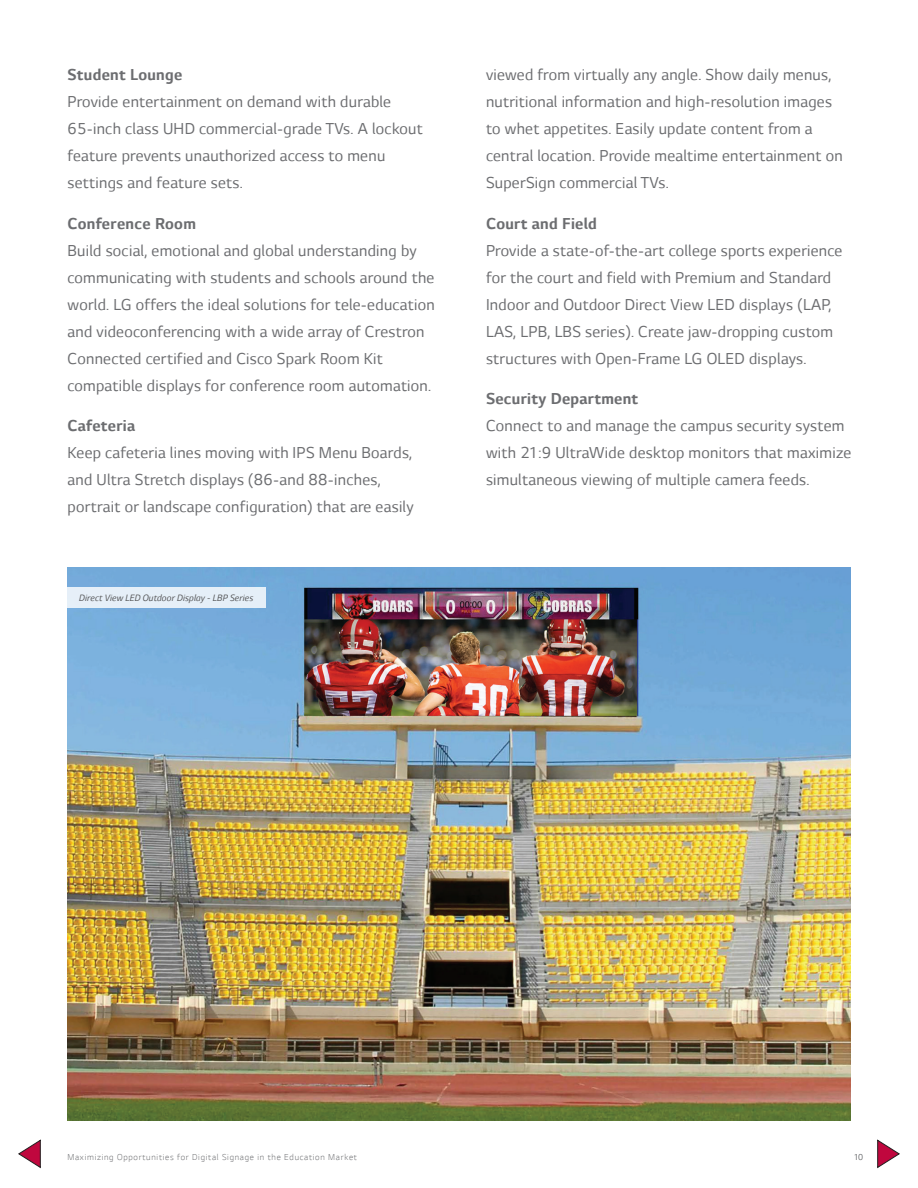
<style>
.page{position:relative;width:918px;height:1188px;background:#fff}
.page>*{position:absolute;margin:0;border:0;box-sizing:border-box;transform-origin:0 0}
.t1{font:18px/27px "LG Smart";letter-spacing:.015em;color:#6c6d70}
.t2{font:700 18px "LG Smart";letter-spacing:.015em;color:#6c6d70}
.t3{font:italic 10.5px "LG Smart";color:#57585a}
.t4{font:300 9.75px "LG Smart";letter-spacing:.075em;color:#6c6d70}
.t5{font:9.75px "LG Smart";color:#6c6d70}
</style>
<div class="page">
<img style="left:68px;top:567px;width:782px;height:553px">
<svg style="left:18px;top:1140px;width:23px;height:28px"></svg>
<svg style="left:877px;top:1140px;width:23px;height:28px"></svg>
<div style="left:68px;top:588px;width:198px;height:20px;background:#e5eff8"></div>
<p class="t2" style="left:68px;top:65px;width:116px">Student Lounge</p>
<p class="t1" style="left:68px;top:89px;width:357px">Provide entertainment on demand with durable 65-inch class UHD commercial-grade TVs. A lockout feature prevents unauthorized access to menu settings and feature sets.</p>
<p class="t2" style="left:68px;top:213px;width:130px">Conference Room</p>
<p class="t1" style="left:68px;top:237px;width:369px">Build social, emotional and global understanding by communicating with students and schools around the world. LG offers the ideal solutions for tele-education and videoconferencing with a wide array of Crestron Connected certified and Cisco Spark Room Kit compatible displays for conference room automation.</p>
<p class="t2" style="left:68px;top:416px;width:69px">Cafeteria</p>
<p class="t1" style="left:68px;top:440px;width:348px">Keep cafeteria lines moving with IPS Menu Boards, and Ultra Stretch displays (86-and 88-inches, portrait or landscape configuration) that are easily</p>
<p class="t3" style="left:79px;top:593px;width:176px">Direct View LED Outdoor Display - LBP Series</p>
<p class="t1" style="left:486px;top:62px;width:358px">viewed from virtually any angle. Show daily menus, nutritional information and high-resolution images to whet appetites. Easily update content from a central location. Provide mealtime entertainment on SuperSign commercial TVs.</p>
<p class="t2" style="left:486px;top:213px;width:112px">Court and Field</p>
<p class="t1" style="left:486px;top:237px;width:358px">Provide a state-of-the-art college sports experience for the court and field with Premium and Standard Indoor and Outdoor Direct View LED displays (LAP, LAS, LPB, LBS series). Create jaw-dropping custom structures with Open-Frame LG OLED displays.</p>
<p class="t2" style="left:486px;top:389px;width:154px">Security Department</p>
<p class="t1" style="left:486px;top:413px;width:367px">Connect to and manage the campus security system with 21:9 UltraWide desktop monitors that maximize simultaneous viewing of multiple camera feeds.</p>
<p class="t4" style="left:68px;top:1152px;width:291px">Maximizing Opportunities for Digital Signage in the Education Market</p>
<p class="t5" style="left:854px;top:1152px;width:11px">10</p>
</div>
